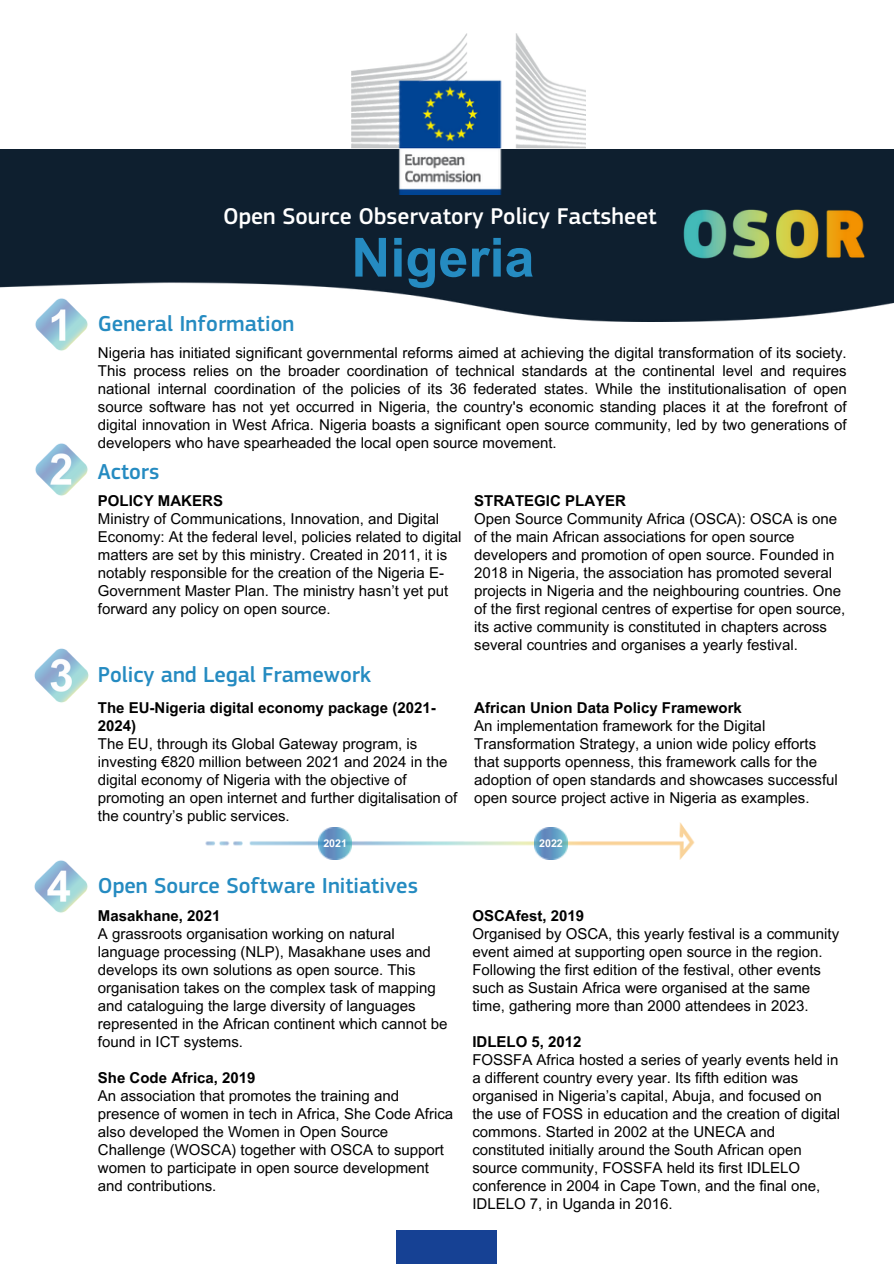
<style>
.page{position:relative;width:894px;height:1264px;background:#fff}
.page>*{position:absolute;margin:0;border:0;box-sizing:border-box;transform-origin:0 0}
.t1{font:700 54px "Arial MT Pro";color:#258bc1}
.t2{font:500 23.7px "EC Square Sans Pro";color:#fff}
.t3{font:500 22.5px "EC Square Sans Pro";color:#258bc1}
.t4{font:15px/18px "Arial MT Pro";color:#000}
.t5{font:700 15px/18px "Arial MT Pro";color:#000}
.t6{font:700 10.65px "Arial MT Pro";color:#fff}
</style>
<div class="page">
<div style="left:396px;top:1230px;width:101px;height:33px;background:#164194"></div>
<img style="left:35px;top:321px;width:53px;height:30px">
<img style="left:35px;top:443px;width:53px;height:53px">
<img style="left:34px;top:648px;width:55px;height:55px">
<img style="left:34px;top:860px;width:54px;height:53px">
<img style="left:0;top:149px;width:893px;height:172px">
<img style="left:352px;top:34px;width:233px;height:161px">
<img style="left:205px;top:822px;width:490px;height:38px">
<img style="left:318px;top:827px;width:33px;height:32px">
<img style="left:681px;top:207px;width:186px;height:54px">
<img style="left:534px;top:827px;width:33px;height:32px">
<p class="t2" style="left:223px;top:202px;width:435px">Open Source Observatory Policy Factsheet</p>
<p class="t1" style="left:351px;top:237px;width:185px">Nigeria</p>
<p class="t3" style="left:98px;top:310px;width:198px">General Information</p>
<p class="t4" style="left:98px;top:346px;width:750px;text-align:justify">Nigeria has initiated significant governmental reforms aimed at achieving the digital transformation of its society.<br>This process relies on the broader coordination of technical standards at the continental level and requires national internal coordination of the policies of its 36 federated states. While the institutionalisation of open source software has not yet occurred in Nigeria, the country's economic standing places it at the forefront of digital innovation in West Africa. Nigeria boasts a significant open source community, led by two generations of developers who have spearheaded the local open source movement.</p>
<p class="t3" style="left:98px;top:458px;width:63px">Actors</p>
<p class="t5" style="left:98px;top:493px;width:126px">POLICY MAKERS</p>
<p class="t4" style="left:98px;top:511px;width:365px">Ministry of Communications, Innovation, and Digital Economy: At the federal level, policies related to digital matters are set by this ministry. Created in 2011, it is notably responsible for the creation of the Nigeria E-Government Master Plan. The ministry hasn’t yet put forward any policy on open source.</p>
<p class="t3" style="left:98px;top:661px;width:274px">Policy and Legal Framework</p>
<p class="t5" style="left:98px;top:700px;width:339px">The EU-Nigeria digital economy package (2021-<br>2024)</p>
<p class="t4" style="left:98px;top:736px;width:361px">The EU, through its Global Gateway program, is investing €820 million between 2021 and 2024 in the digital economy of Nigeria with the objective of promoting an open internet and further digitalisation of the country’s public services.</p>
<p class="t5" style="left:474px;top:493px;width:153px">STRATEGIC PLAYER</p>
<p class="t4" style="left:474px;top:511px;width:372px">Open Source Community Africa (OSCA): OSCA is one of the main African associations for open source developers and promotion of open source. Founded in 2018 in Nigeria, the association has promoted several projects in Nigeria and the neighbouring countries. One of the first regional centres of expertise for open source, its active community is constituted in chapters across several countries and organises a yearly festival.</p>
<p class="t5" style="left:474px;top:700px;width:269px">African Union Data Policy Framework</p>
<p class="t4" style="left:474px;top:718px;width:365px">An implementation framework for the Digital Transformation Strategy, a union wide policy efforts that supports openness, this framework calls for the adoption of open standards and showcases successful open source project active in Nigeria as examples.</p>
<p class="t6" style="left:323px;top:839px;width:25px">2021</p>
<p class="t6" style="left:539px;top:839px;width:25px">2022</p>
<p class="t3" style="left:98px;top:872px;width:321px">Open Source Software Initiatives</p>
<p class="t5" style="left:98px;top:908px;width:124px">Masakhane, 2021</p>
<p class="t4" style="left:98px;top:926px;width:351px">A grassroots organisation working on natural language processing (NLP), Masakhane uses and develops its own solutions as open source. This organisation takes on the complex task of mapping and cataloguing the large diversity of languages represented in the African continent which cannot be found in ICT systems.</p>
<p class="t5" style="left:98px;top:1070px;width:159px">She Code Africa, 2019</p>
<p class="t4" style="left:98px;top:1088px;width:357px">An association that promotes the training and presence of women in tech in Africa, She Code Africa also developed the Women in Open Source Challenge (WOSCA) together with OSCA to support women to participate in open source development and contributions.</p>
<p class="t5" style="left:472px;top:908px;width:113px">OSCAfest, 2019</p>
<p class="t4" style="left:472px;top:926px;width:368px">Organised by OSCA, this yearly festival is a community event aimed at supporting open source in the region.<br>Following the first edition of the festival, other events such as Sustain Africa were organised at the same time, gathering more than 2000 attendees in 2023.</p>
<p class="t5" style="left:472px;top:1034px;width:111px">IDLELO 5, 2012</p>
<p class="t4" style="left:472px;top:1052px;width:369px">FOSSFA Africa hosted a series of yearly events held in a different country every year. Its fifth edition was organised in Nigeria’s capital, Abuja, and focused on the use of FOSS in education and the creation of digital commons. Started in 2002 at the UNECA and constituted initially around the South African open source community, FOSSFA held its first IDLELO conference in 2004 in Cape Town, and the final one, IDLELO 7, in Uganda in 2016.</p>
</div>
